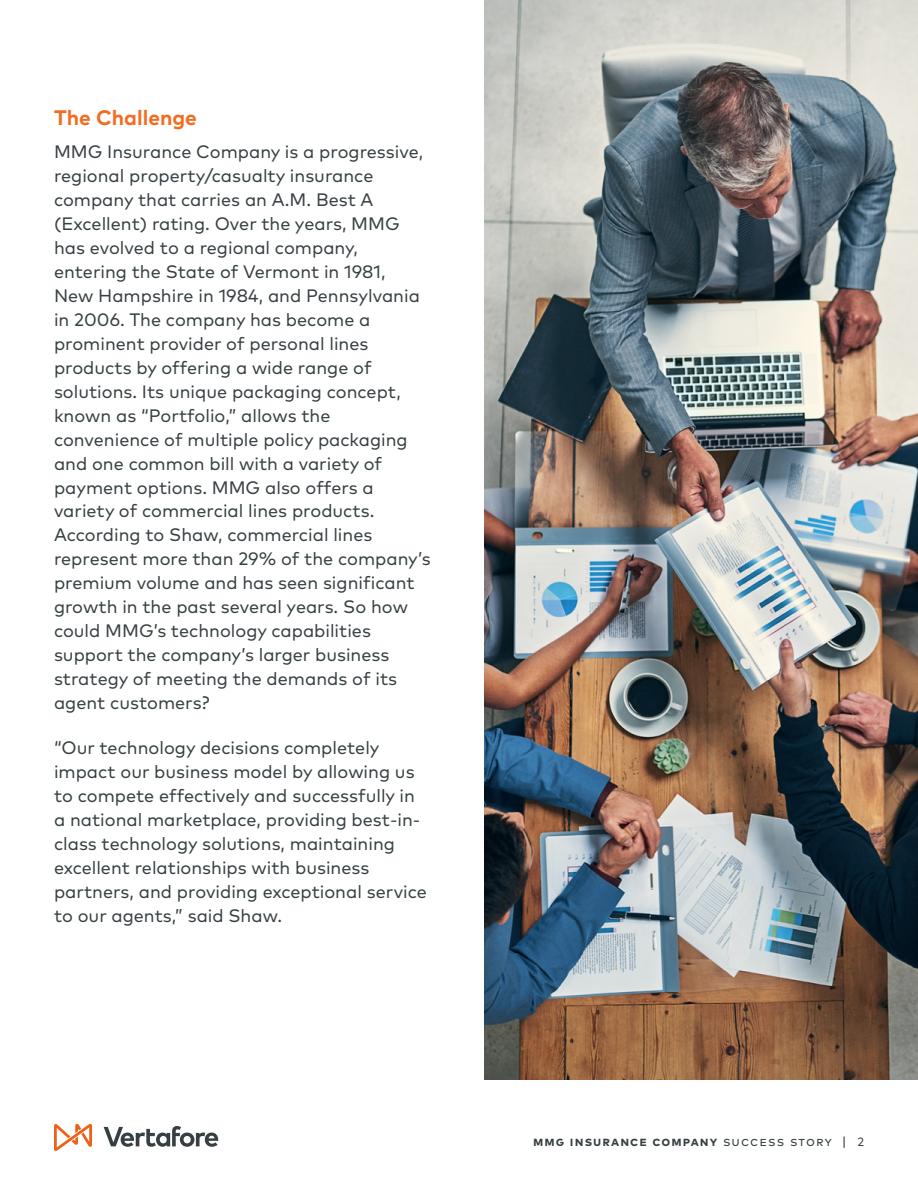
<style>
.page{position:relative;width:918px;height:1188px;background:#fff}
.page>*{position:absolute;margin:0;border:0;box-sizing:border-box;transform-origin:0 0}
.t1{font:700 21px "Mark Pro";color:#f36c21}
.t2{font:18px/24px "Mark Pro";color:#364042}
.t3{font:700 13.5px "Mark Pro";letter-spacing:.08em;color:#364042}
.s1{font-weight:400}
.s2{font-weight:400;font-size:12px}
</style>
<div class="page">
<svg style="left:54px;top:1124px;width:38px;height:27px"></svg>
<svg style="left:104px;top:1126px;width:114px;height:21px"></svg>
<img style="left:485px;top:1px;width:432px;height:1079px">
<p class="t1" style="left:54px;top:101px;width:144px">The Challenge</p>
<p class="t2" style="left:54px;top:138px;width:378px">MMG Insurance Company is a progressive, regional property/casualty insurance company that carries an A.M. Best A (Excellent) rating. Over the years, MMG has evolved to a regional company, entering the State of Vermont in 1981,<br>New Hampshire in 1984, and Pennsylvania in 2006. The company has become a prominent provider of personal lines products by offering a wide range of solutions. Its unique packaging concept, known as “Portfolio,” allows the convenience of multiple policy packaging and one common bill with a variety of payment options. MMG also offers a variety of commercial lines products.<br>According to Shaw, commercial lines represent more than 29% of the company’s premium volume and has seen significant growth in the past several years. So how could MMG’s technology capabilities support the company’s larger business strategy of meeting the demands of its agent customers?</p>
<p class="t2" style="left:54px;top:735px;width:374px">“Our technology decisions completely impact our business model by allowing us to compete effectively and successfully in a national marketplace, providing best-in&shy;class technology solutions, maintaining excellent relationships with business partners, and providing exceptional service to our agents,” said Shaw.</p>
<p class="t3" style="left:533px;top:1131px;width:332px">mmg insurance company <span class="s1">success story |</span> <span class="s2">2</span></p>
</div>
